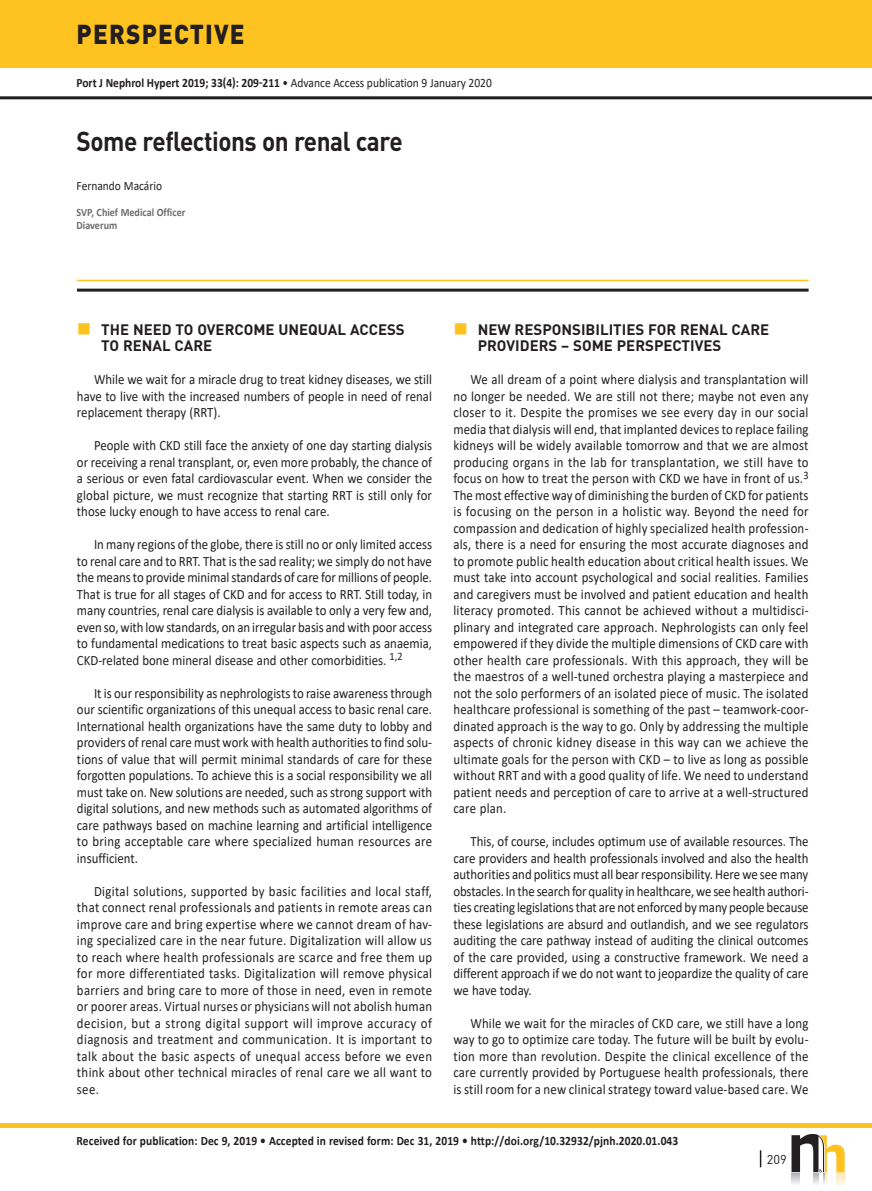
<style>
.page{position:relative;width:872px;height:1191px;background:#fff}
.page>*{position:absolute;margin:0;border:0;box-sizing:border-box;transform-origin:0 0}
.t1{font:700 27px "DIN";letter-spacing:-.02em;color:#231f20;scale:.9 1}
.t2{font:900 27px "DIN";letter-spacing:.05em;color:#231f20;scale:.9 1}
.t3{font:700 15px/16.5px "DIN";color:#231f20}
.t4{font:14.25px/16.5px "Calibri";color:#231f20;text-align:justify;scale:.9 1}
.t5{font:700 12.75px "Calibri";letter-spacing:.01em;color:#231f20;scale:.9 1}
.t6{font:12.75px "Calibri";color:#231f20;scale:.9 1}
.t7{font:12.75px "DIN";color:#231f20}
.t8{font:700 11.25px/12.8px "Calibri";color:#6c6d70;scale:.9 1}
.s1{font-weight:700}
</style>
<div class="page">
<hr style="left:0;top:96px;width:872px;height:3px;background:#231f20">
<hr style="left:0;top:1123px;width:872px;height:4px;background:#fec221">
<div style="left:0;top:0;width:872px;height:68px;background:#fec221"></div>
<svg style="left:791px;top:1134px;width:53px;height:51px"></svg>
<svg style="left:760px;top:1150px;width:1px;height:17px"></svg>
<hr style="left:77px;top:280px;width:731px;height:1px;background:#fec221">
<hr style="left:77px;top:289px;width:731px;height:3px;background:#231f20">
<h1 class="t2" style="left:77px;top:16px;width:188px">PERSPECTIVE</h1>
<p class="t6" style="left:77px;top:74px;width:463px"><span class="s1">Port J Nephrol Hypert 2019; 33(4): 209-211</span> • Advance Access publication 9 January 2020</p>
<h1 class="t1" style="left:77px;top:124px;width:364px">Some reflections on renal care</h1>
<p class="t6" style="left:77px;top:177px;width:97px">Fernando Macário</p>
<p class="t8" style="left:77px;top:206px;width:122px">SVP, Chief Medical Officer<br>Diaverum</p>
<p class="t3" style="left:101px;top:320px;width:305px">THE NEED TO OVERCOME UNEQUAL ACCESS<br>TO RENAL CARE</p>
<p class="t4" style="left:77px;top:371px;width:396px;text-indent:17px">While we wait for a miracle drug to treat kidney diseases, we still have to live with the increased numbers of people in need of renal replacement therapy (RRT).</p>
<p class="t4" style="left:77px;top:437px;width:396px;text-indent:17px">People with CKD still face the anxiety of one day starting dialysis or receiving a renal transplant, or, even more probably, the chance of a serious or even fatal cardiovascular event. When we consider the global picture, we must recognize that starting RRT is still only for those lucky enough to have access to renal care.</p>
<p class="t4" style="left:77px;top:536px;width:396px;text-indent:17px">In many regions of the globe, there is still no or only limited access to renal care and to RRT. That is the sad reality; we simply do not have the means to provide minimal standards of care for millions of people.<br>That is true for all stages of CKD and for access to RRT. Still today, in many countries, renal care dialysis is available to only a very few and, even so, with low standards, on an irregular basis and with poor access to fundamental medications to treat basic aspects such as anaemia, CKD-related bone mineral disease and other comorbidities. <sup>1,2</sup></p>
<p class="t4" style="left:77px;top:684px;width:396px;text-indent:17px">It is our responsibility as nephrologists to raise awareness through our scientific organizations of this unequal access to basic renal care.<br>International health organizations have the same duty to lobby and providers of renal care must work with health authorities to find solu&shy;tions of value that will permit minimal standards of care for these forgotten populations. To achieve this is a social responsibility we all must take on. New solutions are needed, such as strong support with digital solutions, and new methods such as automated algorithms of care pathways based on machine learning and artificial intelligence to bring acceptable care where specialized human resources are insufficient.</p>
<p class="t4" style="left:77px;top:882px;width:396px;text-indent:17px">Digital solutions, supported by basic facilities and local staff, that connect renal professionals and patients in remote areas can improve care and bring expertise where we cannot dream of hav&shy;ing specialized care in the near future. Digitalization will allow us to reach where health professionals are scarce and free them up for more differentiated tasks. Digitalization will remove physical barriers and bring care to more of those in need, even in remote or poorer areas. Virtual nurses or physicians will not abolish human decision, but a strong digital support will improve accuracy of diagnosis and treatment and communication. It is important to talk about the basic aspects of unequal access before we even think about other technical miracles of renal care we all want to see.</p>
<p class="t3" style="left:478px;top:320px;width:293px">NEW RESPONSIBILITIES FOR RENAL CARE<br>PROVIDERS – SOME PERSPECTIVES</p>
<p class="t4" style="left:453px;top:371px;width:396px;text-indent:17px">We all dream of a point where dialysis and transplantation will no longer be needed. We are still not there; maybe not even any closer to it. Despite the promises we see every day in our social media that dialysis will end, that implanted devices to replace failing kidneys will be widely available tomorrow and that we are almost producing organs in the lab for transplantation, we still have to focus on how to treat the person with CKD we have in front of us.<sup>3<br></sup>The most effective way of diminishing the burden of CKD for patients is focusing on the person in a holistic way. Beyond the need for compassion and dedication of highly specialized health profession&shy;als, there is a need for ensuring the most accurate diagnoses and to promote public health education about critical health issues. We must take into account psychological and social realities. Families and caregivers must be involved and patient education and health literacy promoted. This cannot be achieved without a multidisci&shy;plinary and integrated care approach. Nephrologists can only feel empowered if they divide the multiple dimensions of CKD care with other health care professionals. With this approach, they will be the maestros of a well-tuned orchestra playing a masterpiece and not the solo performers of an isolated piece of music. The isolated healthcare professional is something of the past – teamwork-coor&shy;dinated approach is the way to go. Only by addressing the multiple aspects of chronic kidney disease in this way can we achieve the ultimate goals for the person with CKD – to live as long as possible without RRT and with a good quality of life. We need to understand patient needs and perception of care to arrive at a well-structured care plan.</p>
<p class="t4" style="left:453px;top:833px;width:396px;text-indent:17px">This, of course, includes optimum use of available resources. The care providers and health professionals involved and also the health authorities and politics must all bear responsibility. Here we see many obstacles. In the search for quality in healthcare, we see health authori&shy;ties creating legislations that are not enforced by many people because these legislations are absurd and outlandish, and we see regulators auditing the care pathway instead of auditing the clinical outcomes of the care provided, using a constructive framework. We need a different approach if we do not want to jeopardize the quality of care we have today.</p>
<p class="t4" style="left:453px;top:1014px;width:396px;text-indent:17px">While we wait for the miracles of CKD care, we still have a long way to go to optimize care today. The future will be built by evolu&shy;tion more than revolution. Despite the clinical excellence of the care currently provided by Portuguese health professionals, there is still room for a new clinical strategy toward value-based care. We</p>
<p class="t5" style="left:77px;top:1132px;width:670px">Received for publication: Dec 9, 2019 • Accepted in revised form: Dec 31, 2019 • http://doi.org/10.32932/pjnh.2020.01.043</p>
<p class="t7" style="left:767px;top:1151px;width:21px">209</p>
</div>
